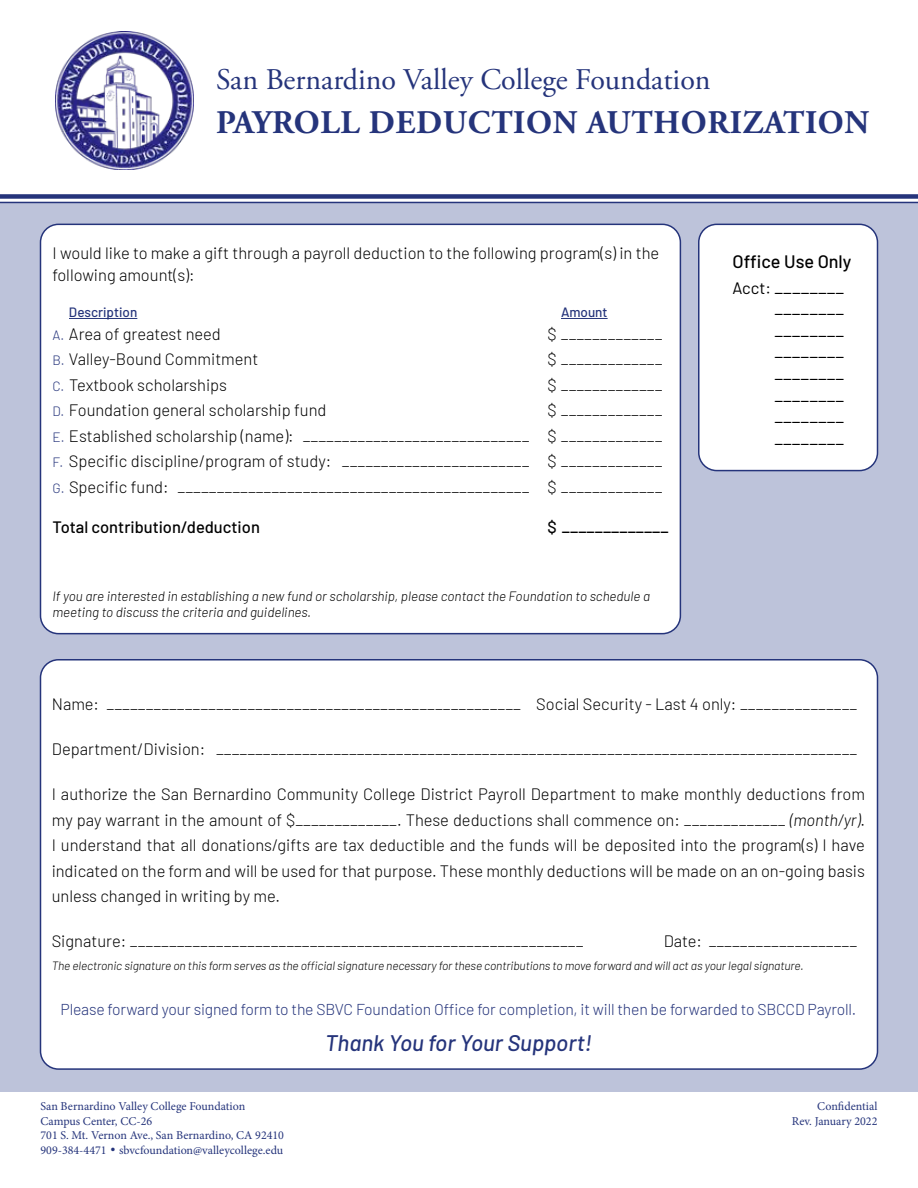
<style>
.page{position:relative;width:918px;height:1188px;background:#fff}
.page>*{position:absolute;margin:0;border:0;box-sizing:border-box;transform-origin:0 0}
.t1{font:700 33px "Adobe Garamond Pro";letter-spacing:.02em;color:#25347b}
.t2{font:30px "Adobe Garamond Pro";color:#25347b}
.t3{font:italic 500 22.5px "Barlow";color:#25347b}
.t4{font:18px/21.6px "Barlow";color:#000;text-align:justify}
.t5{font:500 18px/25.5px "Barlow";color:#000}
.t6{font:300 16.5px/25.5px "Barlow";color:#000;text-align:justify}
.t7{font:500 16.5px "Barlow";color:#000}
.t8{font:300 15.75px "Barlow";letter-spacing:-.01em;color:#25347b}
.t9{font:italic 300 13.5px/16.2px "Barlow";color:#000}
.t10{font:500 13.5px "Barlow";color:#25347b}
.t11{font:12px/14.4px "Minion Pro";color:#25347b}
.t12{font:italic 300 12px "Barlow";letter-spacing:-.01em;color:#000}
.s1{font-size:13.5px;color:#25347b}
.s2{font-weight:400;font-size:16.5px}
.s3{font-weight:400}
.s4{font-style:italic}
.s5{font-family:"News Gothic BT"}
</style>
<div class="page">
<div style="left:0;top:203px;width:918px;height:889px;background:#bdc3da"></div>
<img style="left:55px;top:32px;width:138px;height:138px">
<div style="left:0;top:194px;width:918px;height:5px;background:#25347b"></div>
<hr style="left:0;top:202px;width:918px;height:1px;background:#25347b">
<div style="left:699px;top:224px;width:179px;height:247px;background:#fff;border-radius:18px"></div>
<div style="left:698px;top:224px;width:180px;height:247px;border:2px solid #25347b;border-radius:18px"></div>
<div style="left:40px;top:224px;width:640px;height:410px;background:#fff;border-radius:18px"></div>
<div style="left:40px;top:224px;width:641px;height:410px;border:2px solid #25347b;border-radius:18px"></div>
<hr style="left:69px;top:318px;width:68px;height:1px;background:#25347b">
<hr style="left:561px;top:318px;width:47px;height:1px;background:#25347b">
<div style="left:40px;top:660px;width:838px;height:409px;background:#fff;border-radius:18px"></div>
<div style="left:40px;top:659px;width:838px;height:411px;border:2px solid #25347b;border-radius:18px"></div>
<h2 class="t2" style="left:216px;top:62px;width:496px">San Bernardino Valley College Foundation</h2>
<h1 class="t1" style="left:216px;top:103px;width:655px">PAYROLL DEDUCTION AUTHORIZATION</h1>
<p class="t6" style="left:52px;top:241px;width:608px;line-height:22.5px">I would like to make a gift through a payroll deduction to the following program(s) in the following amount(s):</p>
<p class="t10" style="left:69px;top:303px;width:70px">Description</p>
<p class="t10" style="left:561px;top:303px;width:48px">Amount</p>
<p class="t6" style="left:52px;top:320px;width:170px"><span class="s1">A.</span> Area of greatest need</p>
<p class="t6" style="left:547px;top:320px;width:117px">$ _____________</p>
<p class="t6" style="left:52px;top:346px;width:207px"><span class="s1">B.</span> Valley-Bound Commitment</p>
<p class="t6" style="left:547px;top:346px;width:117px">$ _____________</p>
<p class="t6" style="left:52px;top:371px;width:176px"><span class="s1">C.</span> Textbook scholarships</p>
<p class="t6" style="left:548px;top:371px;width:117px">$ _____________</p>
<p class="t6" style="left:52px;top:397px;width:275px"><span class="s1">D.</span> Foundation general scholarship fund</p>
<p class="t6" style="left:52px;top:397px;width:612px;text-indent:495px">$ _____________ <span class="s1">E.</span> Established scholarship (name): _____________________________ $ _____________ <span class="s1">F.</span> Specific discipline/program of study: ________________________ $ _____________ <span class="s1">G.</span> Specific fund: _____________________________________________ $ _____________</p>
<p class="t7" style="left:52px;top:515px;width:209px">Total contribution/deduction</p>
<p class="t7" style="left:547px;top:515px;width:123px">$ _____________</p>
<p class="t9" style="left:52px;top:587px;width:599px">If you are interested in establishing a new fund or scholarship, please contact the Foundation to schedule a meeting to discuss the criteria and guidelines.</p>
<p class="t5" style="left:733px;top:247px;width:120px">Office Use Only<br><span class="s2">Acct:</span> <span class="s3">________</span></p>
<p class="t4" style="left:775px;top:297px;width:71px">________ ________ ________ ________ ________ ________ ________</p>
<p class="t6" style="left:52px;top:690px;width:807px">Name: _____________________________________________________ Social Security - Last 4 only: _______________</p>
<p class="t6" style="left:52px;top:735px;width:807px">Department/Division: __________________________________________________________________________________</p>
<p class="t6" style="left:52px;top:780px;width:815px">I authorize the San Bernardino Community College District Payroll Department to make monthly deductions from my pay warrant in the amount of $_____________. These deductions shall commence on: _____________ <span class="s4">(month/yr)</span>.<br>I understand that all donations/gifts are tax deductible and the funds will be deposited into the program(s) I have indicated on the form and will be used for that purpose. These monthly deductions will be made on an on-going basis unless changed in writing by me.</p>
<p class="t6" style="left:52px;top:927px;width:533px">Signature: __________________________________________________________</p>
<p class="t6" style="left:664px;top:927px;width:195px">Date: ___________________</p>
<p class="t12" style="left:52px;top:957px;width:753px">The electronic signature on this form serves as the official signature necessary for these contributions to move forward and will act as your legal signature.</p>
<p class="t8" style="left:61px;top:998px;width:797px">Please forward your signed form to the SBVC Foundation Office for completion, it will then be forwarded to SBCCD Payroll.</p>
<h3 class="t3" style="left:325px;top:1026px;width:268px">Thank You for Your Support!</h3>
<p class="t11" style="left:40px;top:1099px;width:245px">San Bernardino Valley College Foundation Campus Center, CC-26<br>701 S. Mt. Vernon Ave., San Bernardino, CA 92410<br>909-384-4471 <span class="s5">•</span> sbvcfoundation@valleycollege.edu</p>
<p class="t11" style="left:792px;top:1099px;width:87px;text-align:right">Confidential<br>Rev. January 2022</p>
</div>
